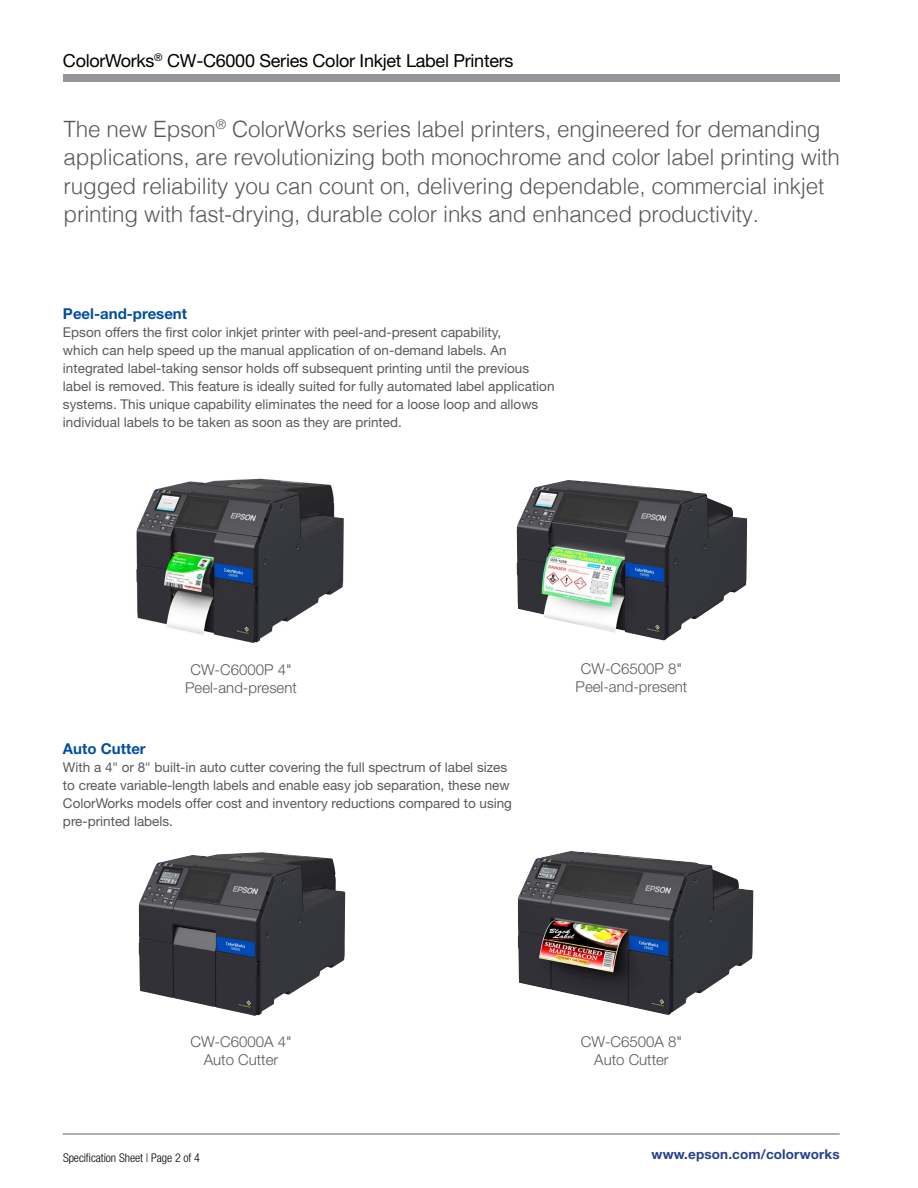
<style>
.page{position:relative;width:918px;height:1188px;background:#fff}
.page>*{position:absolute;margin:0;border:0;box-sizing:border-box;transform-origin:0 0}
.t1{font:300 22.5px/28.5px "Helvetica";letter-spacing:-.01em;color:#58595b}
.t2{font:18px "Helvetica Neue LT Std";letter-spacing:-.015em;color:#000}
.t3{font:300 15px/18px "Helvetica Neue LT Std";color:#58595b;text-align:center}
.t4{font:700 15px "Helvetica Neue LT Std";color:#034ea2}
.t5{font:13.5px/18px "Helvetica Neue LT Std";color:#58595b}
.t6{font:700 13.5px "Helvetica Neue LT Std";letter-spacing:.01em;color:#25408f}
.t7{font:300 condensed 12px "Helvetica Neue LT Std";letter-spacing:-.005em;color:#000}
.s1{font-stretch:condensed}
</style>
<div class="page">
<div style="left:63px;top:74px;width:777px;height:7px;background:#939598"></div>
<img style="left:136px;top:478px;width:208px;height:165px">
<img style="left:139px;top:852px;width:207px;height:164px">
<img style="left:517px;top:480px;width:230px;height:160px">
<img style="left:518px;top:851px;width:235px;height:164px">
<hr style="left:63px;top:1133px;width:777px;height:2px;background:#939598">
<h2 class="t2" style="left:63px;top:50px;width:452px">ColorWorks<sup>®</sup> CW-C6000 Series Color Inkjet Label Printers</h2>
<p class="t1" style="left:64px;top:113px;width:778px">The new Epson<sup>®</sup> ColorWorks series label printers, engineered for demanding applications, are revolutionizing both monochrome and color label printing with rugged reliability you can count on, delivering dependable, commercial inkjet printing with fast-drying, durable color inks and enhanced productivity.</p>
<p class="t4" style="left:63px;top:304px;width:126px">Peel-and-present</p>
<p class="t5" style="left:63px;top:323px;width:493px">Epson offers the first color inkjet printer with peel-and-present capability,<br>which can help speed up the manual application of on-demand labels. An integrated label-taking sensor holds off subsequent printing until the previous label is removed. This feature is ideally suited for fully automated label application systems. This unique capability eliminates the need for a loose loop and allows individual labels to be taken as soon as they are printed.</p>
<p class="t3" style="left:185px;top:661px;width:113px">CW-C6000P 4"<br>Peel-and-present</p>
<p class="t4" style="left:63px;top:739px;width:84px">Auto Cutter</p>
<p class="t5" style="left:63px;top:758px;width:451px">With a 4<span class="s1">"</span> or 8<span class="s1">"</span> built-in auto cutter covering the full spectrum of label sizes to create variable-length labels and enable easy job separation, these new ColorWorks models offer cost and inventory reductions compared to using pre-printed labels.</p>
<p class="t3" style="left:576px;top:660px;width:113px">CW-C6500P 8"<br>Peel-and-present</p>
<p class="t3" style="left:190px;top:1033px;width:103px">CW-C6000A 4"<br>Auto Cutter</p>
<p class="t3" style="left:581px;top:1033px;width:103px">CW-C6500A 8"<br>Auto Cutter</p>
<p class="t7" style="left:63px;top:1150px;width:139px">Specification Sheet | Page 2 of 4</p>
<p class="t6" style="left:652px;top:1145px;width:190px">www.epson.com/colorworks</p>
</div>
